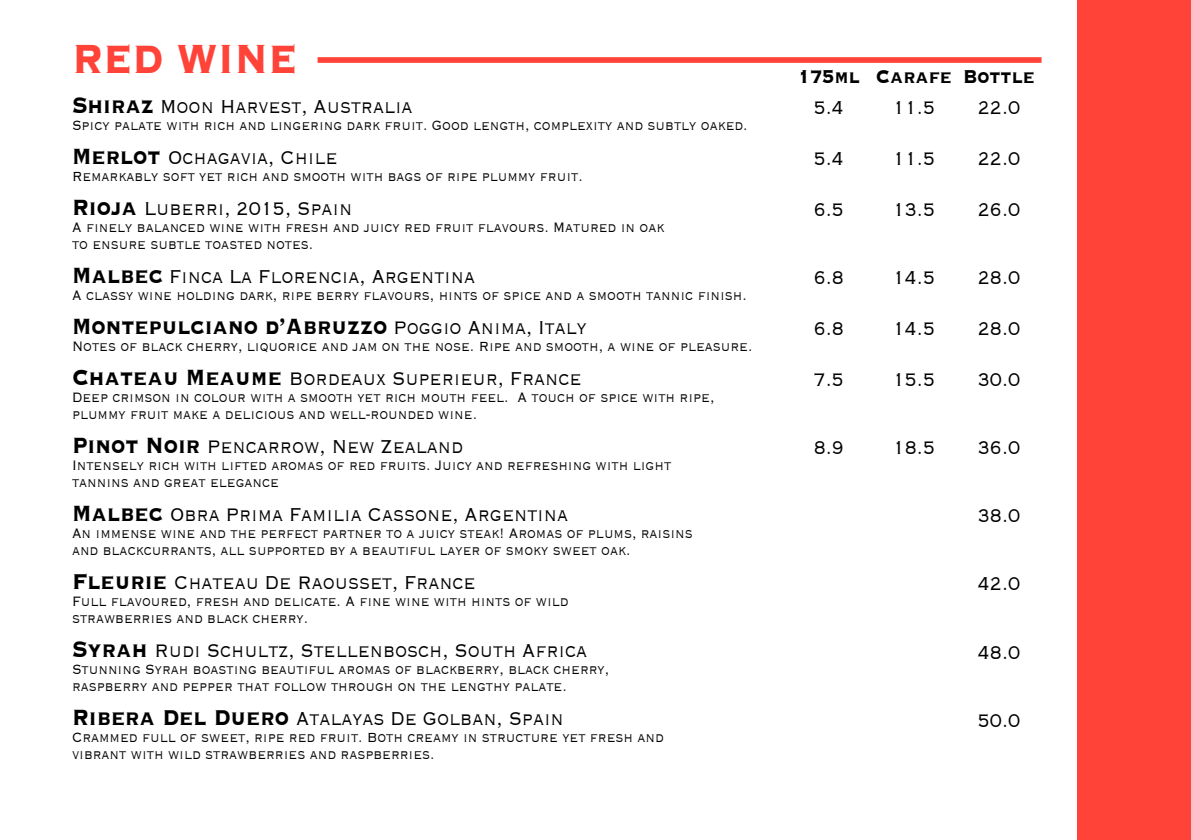
<style>
.page{position:relative;width:1191px;height:840px;background:#fff}
.page>*{position:absolute;margin:0;border:0;box-sizing:border-box;transform-origin:0 0}
.t1{font:700 52.8px "Copperplate";color:#ff4338;scale:.82 1}
.t2{font:700 28.6px "Copperplate";color:#000;scale:.82 1}
.t3{font:300 24.2px/51px "Copperplate";color:#000;text-align:justify;scale:.82 1}
.t4{font:700 24.2px "Copperplate";color:#000;scale:.82 1}
.t5{font:300 17.6px/17px "Copperplate";color:#000;scale:.82 1}
.s1{font-weight:700;font-size:28.6px}
.s2{font-weight:300;font-size:24.2px}
</style>
<div class="page">
<div style="left:1077px;top:0;width:114px;height:839px;background:#ff4338"></div>
<div style="left:317px;top:57px;width:724px;height:6px;background:#ff4338"></div>
<h1 class="t1" style="left:72px;top:24px;width:209px">RED WINE</h1>
<h3 class="t3" style="left:72px;top:79px;width:417px"><span class="s1">Shiraz</span> Moon Harvest, Australia</h3>
<p class="t5" style="left:72px;top:115px;width:825px">Spicy palate with rich and lingering dark fruit. Good length, complexity and subtly oaked.</p>
<h3 class="t3" style="left:72px;top:130px;width:325px"><span class="s1">Merlot</span> Ochagavia, Chile</h3>
<p class="t5" style="left:72px;top:166px;width:624px">Remarkably soft yet rich and smooth with bags of ripe plummy fruit.</p>
<h3 class="t3" style="left:72px;top:181px;width:343px"><span class="s1">Rioja</span> Luberri, 2015, Spain</h3>
<p class="t5" style="left:72px;top:217px;width:724px">A finely balanced wine with fresh and juicy red fruit flavours. Matured in oak to ensure subtle toasted notes.</p>
<h3 class="t3" style="left:72px;top:249px;width:493px"><span class="s1">Malbec</span> Finca La Florencia, Argentina</h3>
<p class="t5" style="left:72px;top:285px;width:824px">A classy wine holding dark, ripe berry flavours, hints of spice and a smooth tannic finish.</p>
<h2 class="t2" style="left:72px;top:307px;width:629px">Montepulciano d’Abruzzo <span class="s2">Poggio Anima, Italy</span></h2>
<p class="t5" style="left:72px;top:336px;width:831px">Notes of black cherry, liquorice and jam on the nose. Ripe and smooth, a wine of pleasure.</p>
<h3 class="t3" style="left:72px;top:351px;width:623px"><span class="s1">Chateau Meaume</span> Bordeaux Superieur, France</h3>
<p class="t5" style="left:72px;top:387px;width:785px">Deep crimson in colour with a smooth yet rich mouth feel. A touch of spice with ripe, plummy fruit make a delicious and well-rounded wine.</p>
<h3 class="t3" style="left:72px;top:419px;width:478px"><span class="s1">Pinot Noir</span> Pencarrow, New Zealand</h3>
<p class="t5" style="left:72px;top:455px;width:732px">Intensely rich with lifted aromas of red fruits. Juicy and refreshing with light tannins and great elegance</p>
<h3 class="t3" style="left:72px;top:487px;width:606px"><span class="s1">Malbec</span> Obra Prima Familia Cassone, Argentina</h3>
<p class="t5" style="left:72px;top:523px;width:758px">An immense wine and the perfect partner to a juicy steak! Aromas of plums, raisins and blackcurrants, all supported by a beautiful layer of smoky sweet oak.</p>
<h3 class="t3" style="left:72px;top:555px;width:494px"><span class="s1">Fleurie</span> Chateau De Raousset, France</h3>
<p class="t5" style="left:72px;top:591px;width:607px">Full flavoured, fresh and delicate. A fine wine with hints of wild strawberries and black cherry.</p>
<h3 class="t3" style="left:72px;top:623px;width:630px"><span class="s1">Syrah</span> Rudi Schultz, Stellenbosch, South Africa</h3>
<p class="t5" style="left:72px;top:659px;width:656px">Stunning Syrah boasting beautiful aromas of blackberry, black cherry, raspberry and pepper that follow through on the lengthy palate.</p>
<h3 class="t3" style="left:72px;top:691px;width:601px"><span class="s1">Ribera Del Duero</span> Atalayas De Golban, Spain</h3>
<p class="t5" style="left:72px;top:727px;width:723px">Crammed full of sweet, ripe red fruit. Both creamy in structure yet fresh and vibrant with wild strawberries and raspberries.</p>
<h3 class="t4" style="left:798px;top:60px;width:77px">175ml</h3>
<h3 class="t3" style="left:813px;top:81px;width:38px">5.4<br>5.4<br>6.5</h3>
<h3 class="t4" style="left:876px;top:60px;width:94px">Carafe</h3>
<h3 class="t3" style="left:892px;top:80px;width:53px">11.5<br>11.5<br>13.5</h3>
<h3 class="t4" style="left:963px;top:60px;width:89px">Bottle</h3>
<h3 class="t3" style="left:977px;top:80px;width:53px">22.0<br>22.0<br>26.0</h3>
<h3 class="t3" style="left:813px;top:251px;width:38px">6.8<br>6.8<br>7.5</h3>
<h3 class="t3" style="left:892px;top:250px;width:53px">14.5<br>14.5<br>15.5</h3>
<h3 class="t3" style="left:977px;top:250px;width:53px">28.0<br>28.0<br>30.0</h3>
<h3 class="t3" style="left:813px;top:420px;width:38px">8.9</h3>
<h3 class="t3" style="left:892px;top:420px;width:53px">18.5</h3>
<h3 class="t3" style="left:977px;top:420px;width:53px">36.0</h3>
<h3 class="t3" style="left:977px;top:488px;width:53px">38.0</h3>
<h3 class="t3" style="left:977px;top:556px;width:53px">42.0</h3>
<h3 class="t3" style="left:977px;top:624px;width:53px">48.0</h3>
<h3 class="t3" style="left:977px;top:692px;width:53px">50.0</h3>
</div>
